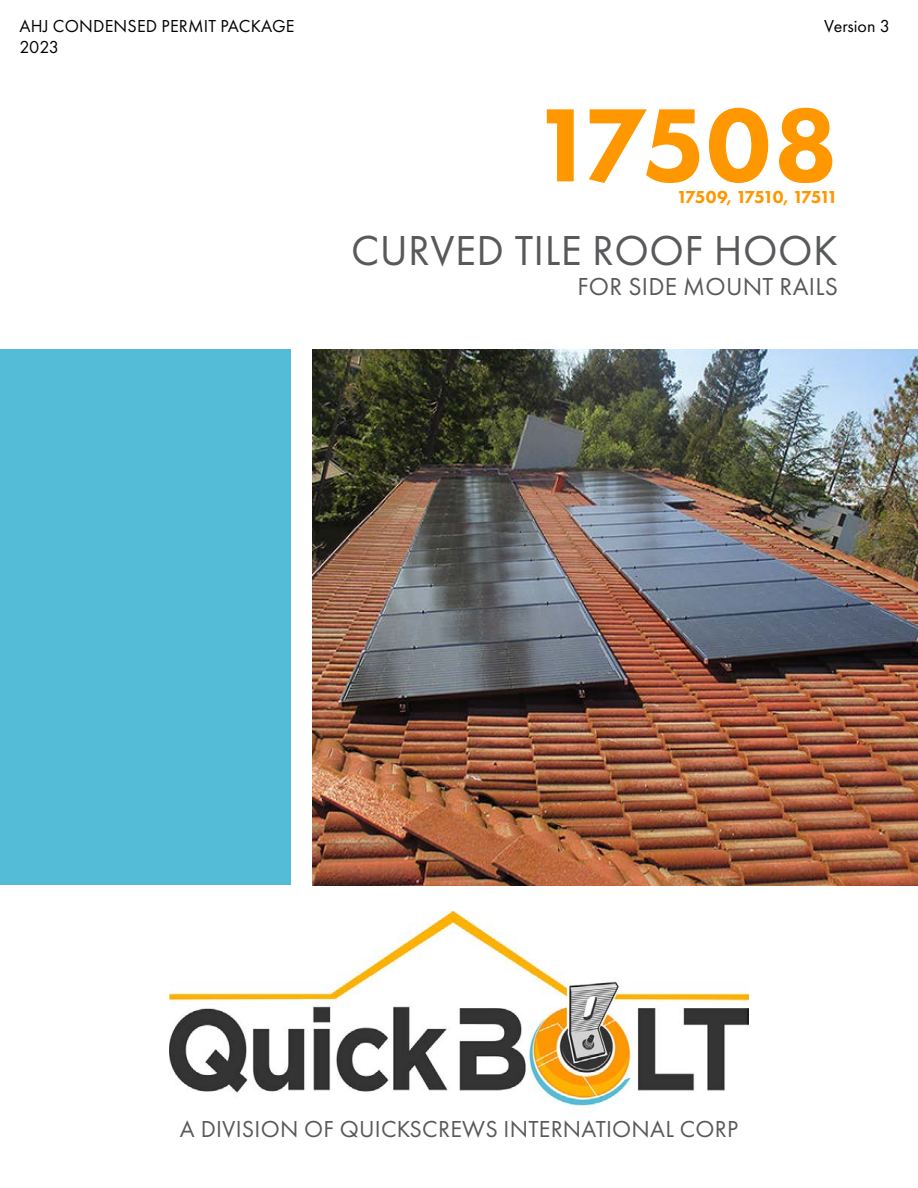
<style>
.page{position:relative;width:918px;height:1188px;background:#fff}
.page>*{position:absolute;margin:0;border:0;box-sizing:border-box;transform-origin:0 0}
.t1{font:800 108px "Futura PT";letter-spacing:-.03em;color:#ff9700}
.t2{font:43.5px "Futura PT";letter-spacing:.01em;color:#58595b}
.t3{font:25.5px "Futura PT";letter-spacing:.01em;color:#58595b}
.t4{font:24px "Futura PT";letter-spacing:.01em;color:#58595b}
.t5{font:18px/21.6px "Futura PT";letter-spacing:.01em;color:#000}
.t6{font:800 18px "Futura PT";letter-spacing:-.09em;color:#ff9700}
</style>
<div class="page">
<div style="left:0;top:350px;width:291px;height:535px;background:#55bcd7"></div>
<img style="left:312px;top:349px;width:606px;height:537px">
<img style="left:169px;top:911px;width:580px;height:195px">
<p class="t5" style="left:19px;top:15px;width:277px">AHJ CONDENSED PERMIT PACKAGE<br>2023</p>
<p class="t5" style="left:824px;top:15px;width:67px">Version 3</p>
<h1 class="t1" style="left:532px;top:78px;width:307px">17508</h1>
<p class="t6" style="left:677px;top:186px;width:163px">17509, 17510, 17511</p>
<h2 class="t2" style="left:351px;top:225px;width:488px">CURVED TILE ROOF HOOK</h2>
<p class="t3" style="left:578px;top:272px;width:262px">FOR SIDE MOUNT RAILS</p>
<p class="t4" style="left:180px;top:1115px;width:560px">A DIVISION OF QUICKSCREWS INTERNATIONAL CORP</p>
</div>
